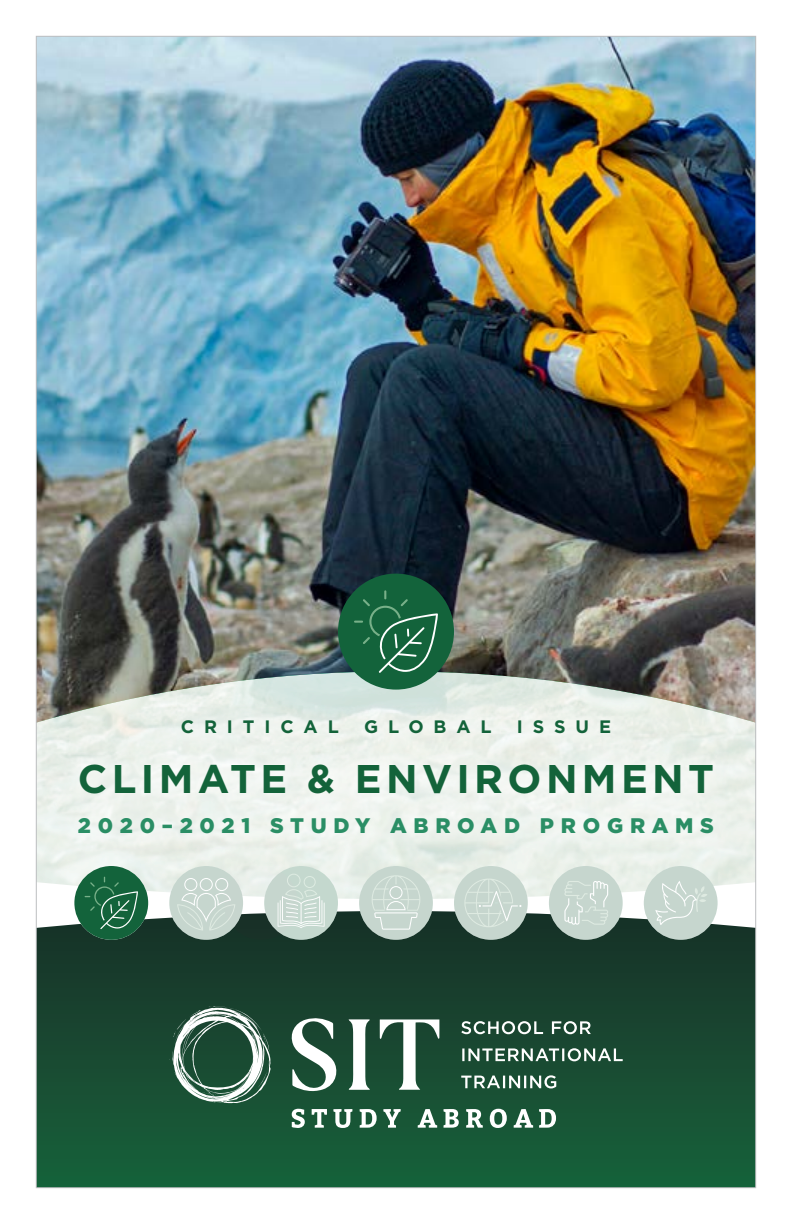
<style>
.page{position:relative;width:792px;height:1224px;background:#fff}
.page>*{position:absolute;margin:0;border:0;box-sizing:border-box;transform-origin:0 0}
.t1{font:700 40px "Gotham";letter-spacing:.11em;color:#13633a}
.t2{font:900 21px "Gotham";letter-spacing:.32em;color:#2a8e65}
.t3{font:700 18px "Gotham";letter-spacing:.55em;color:#13633a}
</style>
<div class="page">
<img style="left:36px;top:36px;width:720px;height:1152px">
<svg style="left:224px;top:866px;width:74px;height:74px;background:#afbcb5"></svg>
<svg style="left:359px;top:866px;width:74px;height:74px;background:#c9d8d0"></svg>
<svg style="left:454px;top:866px;width:74px;height:74px;background:#c8d7cf"></svg>
<svg style="left:549px;top:866px;width:74px;height:74px;background:#c8d7d0"></svg>
<svg style="left:644px;top:866px;width:74px;height:74px;background:#c8d7d0"></svg>
<svg style="left:169px;top:866px;width:74px;height:74px;background:#cad8d1"></svg>
<svg style="left:289px;top:1017px;width:150px;height:76px"></svg>
<svg style="left:169px;top:1005px;width:102px;height:98px"></svg>
<svg style="left:461px;top:1021px;width:162px;height:67px;background:#3e6753"></svg>
<svg style="left:292px;top:1109px;width:13px;height:19px"></svg>
<svg style="left:312px;top:1109px;width:15px;height:19px"></svg>
<svg style="left:333px;top:1109px;width:19px;height:19px"></svg>
<svg style="left:360px;top:1109px;width:17px;height:19px"></svg>
<svg style="left:383px;top:1109px;width:18px;height:19px"></svg>
<svg style="left:418px;top:1109px;width:19px;height:19px"></svg>
<svg style="left:444px;top:1109px;width:15px;height:19px"></svg>
<svg style="left:466px;top:1109px;width:17px;height:19px"></svg>
<svg style="left:490px;top:1109px;width:17px;height:19px"></svg>
<svg style="left:514px;top:1109px;width:19px;height:19px"></svg>
<svg style="left:539px;top:1109px;width:17px;height:19px"></svg>
<p class="t3" style="left:181px;top:715px;width:160px">CRITICAL</p>
<p class="t3" style="left:364px;top:715px;width:129px">GLOBAL</p>
<p class="t3" style="left:517px;top:715px;width:96px">ISSUE</p>
<h1 class="t1" style="left:78px;top:753px;width:638px">CLIMATE &amp; ENVIRONMENT</h1>
<p class="t2" style="left:78px;top:811px;width:638px">2020–2021 STUDY ABROAD PROGRAMS</p>
</div>
